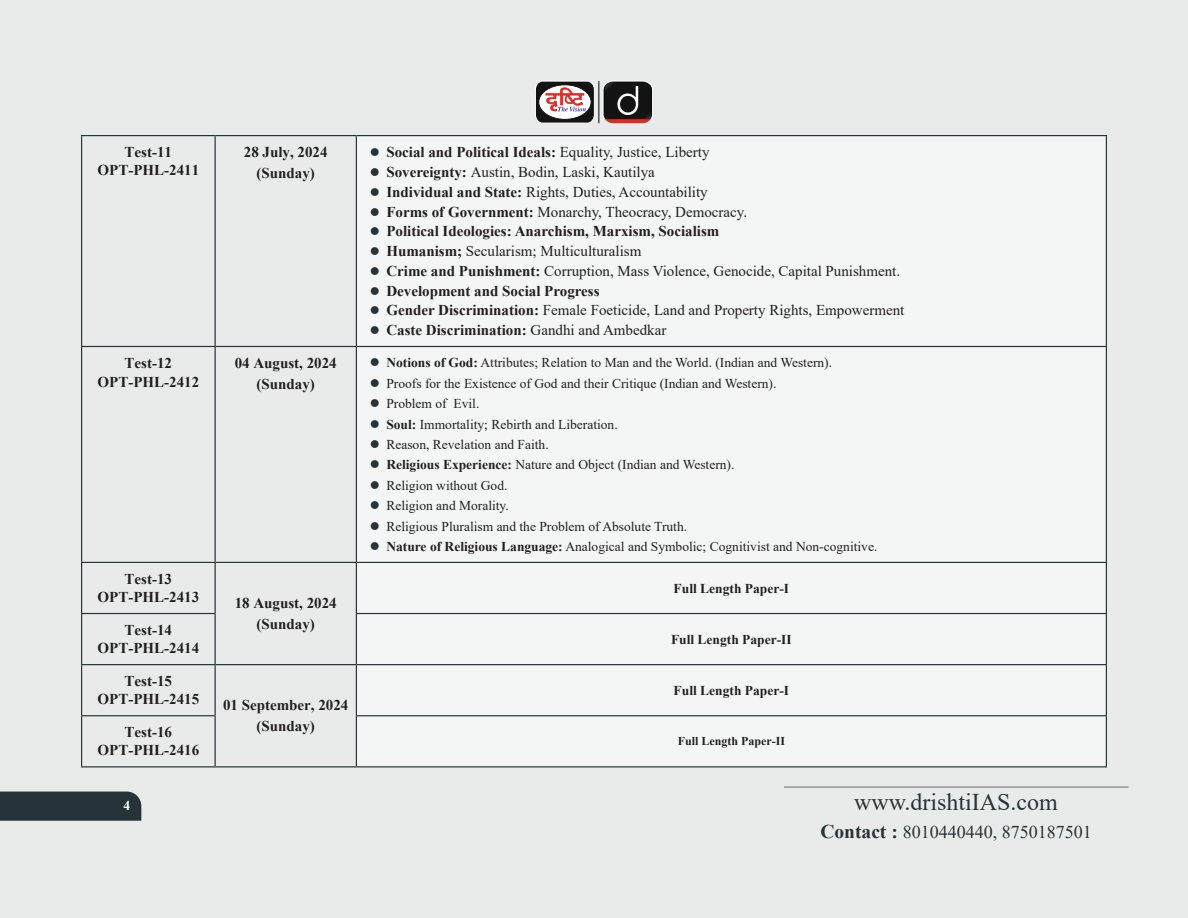
<style>
.page{position:relative;width:1188px;height:918px;background:#e9ebeb}
.page>*{position:absolute;margin:0;border:0;box-sizing:border-box;transform-origin:0 0}
.t1{font:24px "Times New Roman";color:#263338}
.t2{font:18px "Times New Roman";color:#263338}
.Para_1{font:700 15px/21.1px "Times New Roman";color:#231f20;text-align:center}
.t3{font:15px "Times New Roman";color:#231f20}
.t4{font:13.5px "Times New Roman";color:#231f20}
.Para_1-2{font:700 13.5px "Times New Roman";color:#231f20}
.t5{font:700 13.5px "Times New Roman";color:#fff}
.Para_1-3{font:700 12px "Times New Roman";color:#231f20}
.s1{font-weight:400}
.s2{font-weight:700}
.s3{font-weight:700;font-size:19.5px}
</style>
<div class="page">
<div style="left:0;top:792px;width:141px;height:29px;background:#263338"></div>
<hr style="left:784px;top:786px;width:344px;height:2px;background:#939598">
<svg style="left:603px;top:81px;width:50px;height:42px;background:#483a3a"></svg>
<svg style="left:535px;top:81px;width:60px;height:42px;background:#9a8283"></svg>
<hr style="left:599px;top:81px;width:1px;height:42px;background:#040503">
<div style="left:357px;top:136px;width:749px;height:630px;background:#f4f5f5"></div>
<hr style="left:81px;top:135px;width:134px;height:1px;background:#263338">
<hr style="left:81px;top:136px;width:1px;height:210px;background:#263338">
<hr style="left:215px;top:135px;width:141px;height:1px;background:#263338">
<hr style="left:215px;top:136px;width:1px;height:210px;background:#263338">
<hr style="left:356px;top:135px;width:751px;height:1px;background:#263338">
<hr style="left:356px;top:136px;width:1px;height:210px;background:#263338">
<hr style="left:1106px;top:136px;width:1px;height:210px;background:#263338">
<hr style="left:81px;top:346px;width:134px;height:1px;background:#263338">
<hr style="left:81px;top:347px;width:1px;height:215px;background:#263338">
<hr style="left:215px;top:346px;width:141px;height:1px;background:#263338">
<hr style="left:215px;top:347px;width:1px;height:215px;background:#263338">
<hr style="left:356px;top:346px;width:751px;height:1px;background:#263338">
<hr style="left:356px;top:347px;width:1px;height:215px;background:#263338">
<hr style="left:1106px;top:347px;width:1px;height:215px;background:#263338">
<hr style="left:81px;top:562px;width:134px;height:1px;background:#263338">
<hr style="left:81px;top:563px;width:1px;height:50px;background:#263338">
<hr style="left:215px;top:562px;width:141px;height:1px;background:#263338">
<hr style="left:215px;top:563px;width:1px;height:50px;background:#263338">
<hr style="left:356px;top:562px;width:751px;height:1px;background:#263338">
<hr style="left:356px;top:563px;width:1px;height:50px;background:#263338">
<hr style="left:1106px;top:563px;width:1px;height:50px;background:#263338">
<hr style="left:81px;top:613px;width:135px;height:1px;background:#263338">
<hr style="left:81px;top:614px;width:1px;height:50px;background:#263338">
<hr style="left:215px;top:614px;width:1px;height:50px;background:#263338">
<hr style="left:356px;top:613px;width:751px;height:1px;background:#263338">
<hr style="left:356px;top:614px;width:1px;height:50px;background:#263338">
<hr style="left:1106px;top:614px;width:1px;height:50px;background:#263338">
<hr style="left:81px;top:664px;width:134px;height:1px;background:#263338">
<hr style="left:81px;top:665px;width:1px;height:50px;background:#263338">
<hr style="left:215px;top:664px;width:141px;height:1px;background:#263338">
<hr style="left:215px;top:665px;width:1px;height:50px;background:#263338">
<hr style="left:215px;top:766px;width:141px;height:1px;background:#263338">
<hr style="left:356px;top:664px;width:751px;height:1px;background:#263338">
<hr style="left:356px;top:665px;width:1px;height:50px;background:#263338">
<hr style="left:1106px;top:665px;width:1px;height:50px;background:#263338">
<hr style="left:81px;top:715px;width:135px;height:1px;background:#263338">
<hr style="left:81px;top:716px;width:1px;height:50px;background:#263338">
<hr style="left:215px;top:716px;width:1px;height:50px;background:#263338">
<hr style="left:81px;top:766px;width:134px;height:1px;background:#263338">
<hr style="left:356px;top:715px;width:751px;height:1px;background:#263338">
<hr style="left:356px;top:716px;width:1px;height:50px;background:#263338">
<hr style="left:1106px;top:716px;width:1px;height:50px;background:#263338">
<hr style="left:356px;top:766px;width:751px;height:1px;background:#263338">
<svg style="left:371px;top:149px;width:8px;height:8px"></svg>
<svg style="left:371px;top:168px;width:8px;height:8px"></svg>
<svg style="left:371px;top:188px;width:8px;height:8px"></svg>
<svg style="left:371px;top:208px;width:8px;height:8px"></svg>
<svg style="left:371px;top:227px;width:8px;height:8px"></svg>
<svg style="left:371px;top:247px;width:8px;height:8px"></svg>
<svg style="left:371px;top:267px;width:8px;height:8px"></svg>
<svg style="left:371px;top:287px;width:8px;height:8px"></svg>
<svg style="left:371px;top:306px;width:8px;height:8px"></svg>
<svg style="left:371px;top:326px;width:8px;height:8px"></svg>
<svg style="left:371px;top:358px;width:8px;height:8px"></svg>
<svg style="left:371px;top:379px;width:8px;height:8px"></svg>
<svg style="left:371px;top:399px;width:8px;height:8px"></svg>
<svg style="left:371px;top:420px;width:8px;height:8px"></svg>
<svg style="left:371px;top:440px;width:8px;height:8px"></svg>
<svg style="left:371px;top:460px;width:8px;height:8px"></svg>
<svg style="left:371px;top:481px;width:8px;height:8px"></svg>
<svg style="left:371px;top:501px;width:8px;height:8px"></svg>
<svg style="left:371px;top:522px;width:8px;height:8px"></svg>
<svg style="left:371px;top:542px;width:8px;height:8px"></svg>
<p class="Para_1" style="left:98px;top:143px;width:103px;line-height:17.5px">Test-11<br>OPT-PHL-2411</p>
<p class="Para_1" style="left:244px;top:141px;width:85px">28 July, 2024 (Sunday)</p>
<p class="Para_1" style="left:386px;top:141px;width:325px">Social and Political Ideals: <span class="s1">Equality, Justice, Liberty</span></p>
<p class="t3" style="left:386px;top:162px;width:270px"><span class="s2">Sovereignty:</span> Austin, Bodin, Laski, Kautilya</p>
<p class="t3" style="left:386px;top:181px;width:323px"><span class="s2">Individual and State:</span> Rights, Duties, Accountability</p>
<p class="t3" style="left:386px;top:201px;width:362px"><span class="s2">Forms of Government:</span> Monarchy, Theocracy, Democracy.</p>
<p class="Para_1" style="left:386px;top:220px;width:335px">Political Ideologies: Anarchism, Marxism, Socialism</p>
<p class="t3" style="left:386px;top:241px;width:257px"><span class="s2">Humanism;</span> Secularism; Multiculturalism</p>
<p class="t3" style="left:386px;top:260px;width:515px"><span class="s2">Crime and Punishment:</span> Corruption, Mass Violence, Genocide, Capital Punishment.</p>
<p class="Para_1" style="left:386px;top:280px;width:215px">Development and Social Progress</p>
<p class="t3" style="left:386px;top:300px;width:520px"><span class="s2">Gender Discrimination:</span> Female Foeticide, Land and Property Rights, Empowerment</p>
<p class="Para_1" style="left:386px;top:319px;width:281px">Caste Discrimination: <span class="s1">Gandhi and Ambedkar</span></p>
<p class="Para_1" style="left:98px;top:353px;width:103px;line-height:19px">Test-12<br>OPT-PHL-2412</p>
<p class="Para_1" style="left:235px;top:352px;width:104px">04 August, 2024 (Sunday)</p>
<p class="t4" style="left:386px;top:353px;width:447px"><span class="s2">Notions of God:</span> Attributes; Relation to Man and the World. (Indian and Western).</p>
<p class="t4" style="left:386px;top:374px;width:392px">Proofs for the Existence of God and their Critique (Indian and Western).</p>
<p class="t4" style="left:386px;top:394px;width:95px">Problem of Evil.</p>
<p class="t4" style="left:386px;top:414px;width:233px"><span class="s2">Soul:</span> Immortality; Rebirth and Liberation.</p>
<p class="t4" style="left:386px;top:435px;width:164px">Reason, Revelation and Faith.</p>
<p class="t4" style="left:386px;top:455px;width:350px"><span class="s2">Religious Experience:</span> Nature and Object (Indian and Western).</p>
<p class="t4" style="left:386px;top:476px;width:123px">Religion without God.</p>
<p class="t4" style="left:386px;top:496px;width:124px">Religion and Morality.</p>
<p class="t4" style="left:386px;top:516px;width:302px">Religious Pluralism and the Problem of Absolute Truth.</p>
<p class="t4" style="left:386px;top:537px;width:493px"><span class="s2">Nature of Religious Language:</span> Analogical and Symbolic; Cognitivist and Non-cognitive.</p>
<p class="Para_1" style="left:98px;top:570px;width:103px;line-height:18px">Test-13<br>OPT-PHL-2413</p>
<p class="Para_1-2" style="left:674px;top:578px;width:117px">Full Length Paper-I</p>
<p class="Para_1" style="left:235px;top:592px;width:104px">18 August, 2024 (Sunday)</p>
<p class="Para_1" style="left:98px;top:621px;width:103px;line-height:18px">Test-14<br>OPT-PHL-2414</p>
<p class="Para_1-2" style="left:671px;top:629px;width:122px">Full Length Paper-II</p>
<p class="Para_1" style="left:98px;top:672px;width:103px;line-height:18px">Test-15<br>OPT-PHL-2415</p>
<p class="Para_1-2" style="left:674px;top:681px;width:117px">Full Length Paper-I</p>
<p class="Para_1" style="left:223px;top:694px;width:127px">01 September, 2024 (Sunday)</p>
<p class="Para_1" style="left:98px;top:723px;width:103px;line-height:18px">Test-16<br>OPT-PHL-2416</p>
<p class="Para_1-3" style="left:678px;top:733px;width:109px">Full Length Paper-II</p>
<p class="t5" style="left:124px;top:796px;width:8px">4</p>
<h1 class="t1" style="left:854px;top:785px;width:205px">www.drishtiIAS.com</h1>
<h2 class="t2" style="left:820px;top:819px;width:273px"><span class="s3">Contact :</span> 8010440440, 8750187501</h2>
</div>
